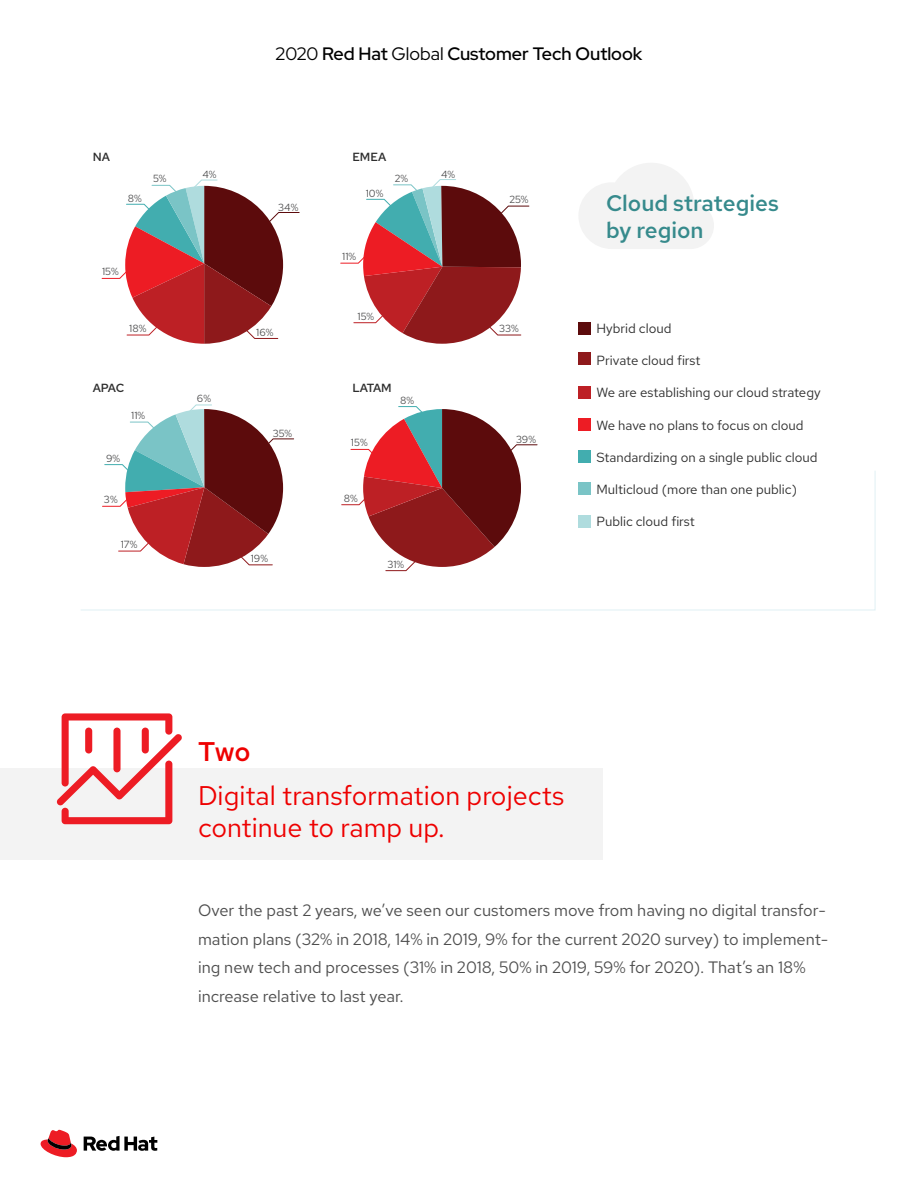
<style>
.page{position:relative;width:918px;height:1188px;background:#fff}
.page>*{position:absolute;margin:0;border:0;box-sizing:border-box;transform-origin:0 0}
.t1{font:27px/31.5px "Red Hat Text";color:#e00}
.t2{font:500 27px "Red Hat Text";color:#e00}
.t3{font:500 22.5px/27px "Red Hat Text";color:#368a8c}
.t4{font:500 18px "Red Hat Display";color:#000}
.t5{font:16.5px/28.5px "Red Hat Text";color:#4d4d4d}
.t6{font:13.35px "Red Hat Text";color:#2e2e2e}
.t7{font:500 11.85px "Red Hat Text";color:#2e2e2e}
.t8{font:10.35px "Red Hat Text";color:#4d4d4e}
.s1{font-weight:400}
</style>
<div class="page">
<svg style="left:41px;top:1130px;width:36px;height:27px"></svg>
<svg style="left:84px;top:1136px;width:73px;height:15px"></svg>
<div style="left:0;top:768px;width:603px;height:92px;background:#f3f3f3"></div>
<svg style="left:57px;top:713px;width:125px;height:111px"></svg>
<div style="left:85px;top:728px;width:7px;height:26px;background:#ed1c24;border-radius:4px"></div>
<div style="left:113px;top:728px;width:8px;height:44px;background:#ed1c24;border-radius:4px"></div>
<div style="left:142px;top:728px;width:7px;height:26px;background:#ed1c24;border-radius:4px"></div>
<div style="left:578px;top:322px;width:13px;height:12px;background:#5c0b0c"></div>
<div style="left:578px;top:353px;width:13px;height:12px;background:#8e191b"></div>
<div style="left:578px;top:387px;width:13px;height:12px;background:#bd2025"></div>
<div style="left:578px;top:419px;width:13px;height:12px;background:#ed1c24"></div>
<div style="left:578px;top:450px;width:13px;height:13px;background:#42adaf"></div>
<svg style="left:102px;top:180px;width:198px;height:164px"></svg>
<svg style="left:340px;top:179px;width:189px;height:165px"></svg>
<svg style="left:104px;top:405px;width:190px;height:65px"></svg>
<svg style="left:350px;top:406px;width:187px;height:64px"></svg>
<svg style="left:579px;top:163px;width:135px;height:86px"></svg>
<svg style="left:81px;top:470px;width:795px;height:141px"></svg>
<p class="t4" style="left:276px;top:42px;width:368px"><span class="s1">2020</span> Red Hat <span class="s1">Global</span> Customer Tech Outlook</p>
<p class="t7" style="left:93px;top:149px;width:19px">NA</p>
<p class="t7" style="left:352px;top:149px;width:36px">EMEA</p>
<p class="t8" style="left:128px;top:191px;width:15px">8%</p>
<p class="t8" style="left:153px;top:172px;width:15px">5%</p>
<p class="t8" style="left:202px;top:168px;width:16px">4%</p>
<p class="t8" style="left:278px;top:200px;width:22px">34%</p>
<p class="t8" style="left:366px;top:186px;width:19px">10%</p>
<p class="t8" style="left:395px;top:172px;width:15px">2%</p>
<p class="t8" style="left:102px;top:265px;width:18px">15%</p>
<p class="t8" style="left:129px;top:322px;width:19px">18%</p>
<p class="t8" style="left:256px;top:325px;width:19px">16%</p>
<p class="t8" style="left:342px;top:250px;width:15px">11%</p>
<p class="t8" style="left:357px;top:309px;width:18px">15%</p>
<p class="t7" style="left:93px;top:380px;width:33px">APAC</p>
<p class="t7" style="left:352px;top:380px;width:41px">LATAM</p>
<p class="t8" style="left:131px;top:408px;width:15px">11%</p>
<p class="t8" style="left:106px;top:452px;width:16px">9%</p>
<p class="t8" style="left:104px;top:493px;width:15px">3%</p>
<p class="t8" style="left:197px;top:391px;width:16px">6%</p>
<p class="t8" style="left:273px;top:427px;width:21px">35%</p>
<p class="t8" style="left:351px;top:436px;width:18px">15%</p>
<p class="t8" style="left:344px;top:491px;width:15px">8%</p>
<p class="t8" style="left:400px;top:394px;width:15px">8%</p>
<p class="t8" style="left:121px;top:538px;width:18px">17%</p>
<p class="t8" style="left:251px;top:552px;width:19px">19%</p>
<p class="t8" style="left:387px;top:557px;width:18px">31%</p>
<p class="t8" style="left:441px;top:167px;width:16px">4%</p>
<p class="t8" style="left:509px;top:192px;width:21px">25%</p>
<p class="t8" style="left:499px;top:322px;width:21px">33%</p>
<p class="t8" style="left:516px;top:432px;width:21px">39%</p>
<h2 class="t3" style="left:606px;top:190px;width:174px">Cloud strategies by region</h2>
<p class="t6" style="left:596px;top:320px;width:77px">Hybrid cloud</p>
<p class="t6" style="left:596px;top:352px;width:106px">Private cloud first</p>
<p class="t6" style="left:596px;top:384px;width:226px">We are establishing our cloud strategy</p>
<p class="t6" style="left:596px;top:416px;width:209px">We have no plans to focus on cloud</p>
<p class="t6" style="left:596px;top:448px;width:223px">Standardizing on a single public cloud</p>
<p class="t6" style="left:596px;top:481px;width:202px">Multicloud (more than one public)</p>
<p class="t6" style="left:596px;top:513px;width:100px">Public cloud first</p>
<h1 class="t2" style="left:198px;top:734px;width:54px">Two</h1>
<h1 class="t1" style="left:198px;top:779px;width:368px">Digital transformation projects continue to ramp up.</h1>
<p class="t5" style="left:198px;top:896px;width:632px">Over the past 2 years, we’ve seen our customers move from having no digital transfor&shy;mation plans (32% in 2018, 14% in 2019, 9% for the current 2020 survey) to implement&shy;ing new tech and processes (31% in 2018, 50% in 2019, 59% for 2020). That’s an 18% increase relative to last year.</p>
</div>
